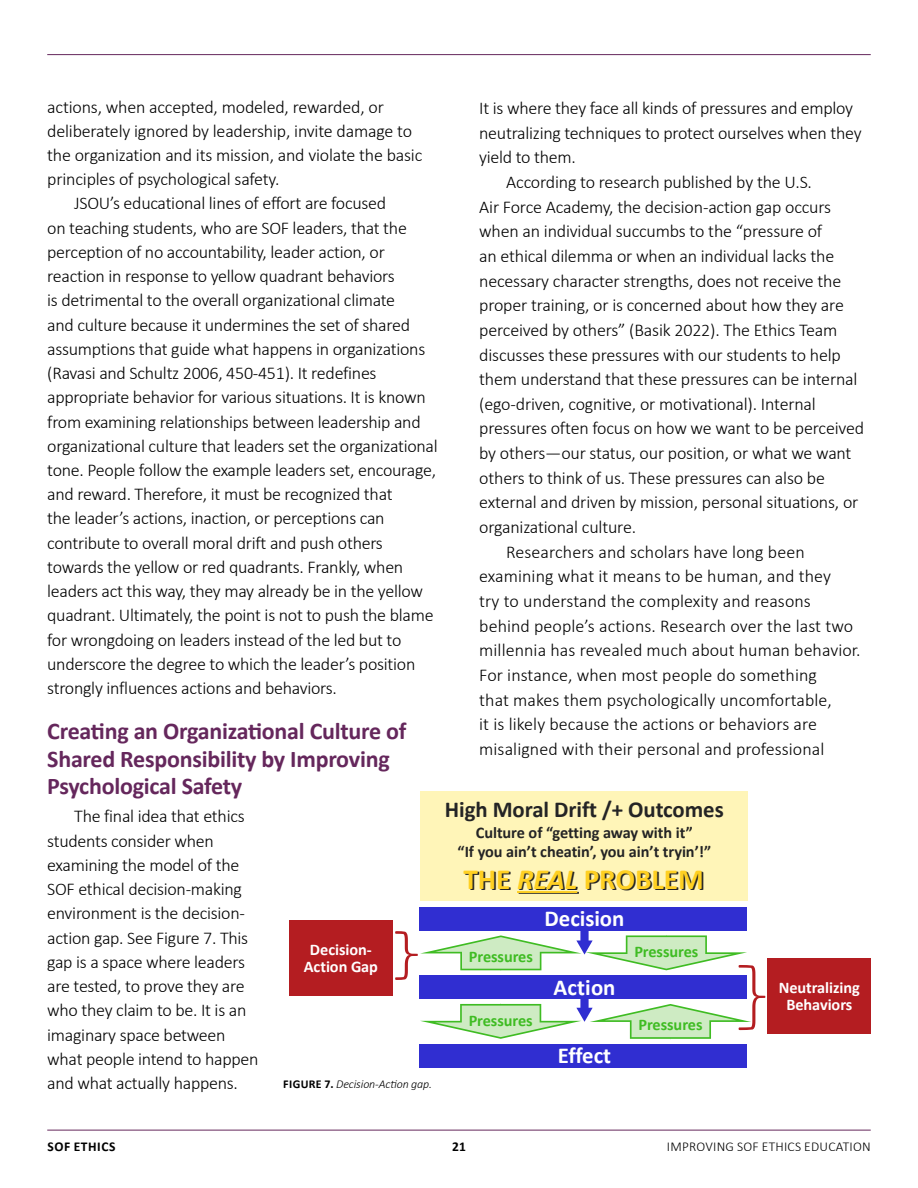
<style>
.page{position:relative;width:918px;height:1188px;background:#fff}
.page>*{position:absolute;margin:0;border:0;box-sizing:border-box;transform-origin:0 0}
.t1{font:700 29.25px "Calibri";letter-spacing:-.005em;color:#242425}
.H3_Caps_bold_paragraph{font:700 24px/27.3px "Calibri";letter-spacing:-.01em;color:#65275c}
.t2{font:700 22.8px "Calibri";letter-spacing:-.005em;color:#242425}
.t3{font:700 22.8px "Calibri";letter-spacing:-.005em;color:#fff}
.P__Body_copy{font:300 18px/24.3px "Calibri";letter-spacing:-.015em;color:#000}
.P__Body_copy-2{font:300 18px/24.6px "Calibri";letter-spacing:.005em;color:#000}
.t4{font:700 16.35px/19.5px "Calibri";letter-spacing:-.005em;color:#242425;text-align:center}
.t5{font:700 16.35px/16.4px "Calibri";letter-spacing:-.005em;color:#fff;text-align:center}
.t6{font:700 16.35px "Calibri";letter-spacing:-.005em;color:#3fbc23}
.t7{font:300 13.5px "Calibri";letter-spacing:.02em;color:#000}
.t8{font:700 13.5px "Calibri";letter-spacing:.04em;color:#000}
.t9{font:italic 300 12px "Calibri";letter-spacing:-.01em;color:#000}
.s1{font-weight:700;font-style:normal}
.s2{color:#ffd022}
.s3{font-style:italic;color:#ffd022}
</style>
<div class="page">
<hr style="left:47px;top:54px;width:824px;height:1px;background:#65275c">
<hr style="left:47px;top:1130px;width:824px;height:1px;background:#65275c">
<div style="left:421px;top:792px;width:327px;height:109px;background:#fff5b8"></div>
<div style="left:289px;top:920px;width:104px;height:76px;background:#b41d21"></div>
<div style="left:420px;top:907px;width:327px;height:24px;background:#302ed1"></div>
<div style="left:420px;top:1044px;width:327px;height:23px;background:#302ed1"></div>
<div style="left:767px;top:958px;width:104px;height:76px;background:#b41d21"></div>
<svg style="left:395px;top:931px;width:370px;height:108px"></svg>
<hr style="left:519px;top:892px;width:60px;height:2px;background:#242425">
<hr style="left:517px;top:891px;width:60px;height:2px;background:#ffd022">
<p class="P__Body_copy" style="left:47px;top:94px;width:377px">actions, when accepted, modeled, rewarded, or deliberately ignored by leadership, invite damage to the organization and its mission, and violate the basic principles of psychological safety.</p>
<p class="P__Body_copy" style="left:47px;top:191px;width:392px;text-indent:27px">JSOU’s educational lines of effort are focused<br>on teaching students, who are SOF leaders, that the perception of no accountability, leader action, or reaction in response to yellow quadrant behaviors<br>is detrimental to the overall organizational climate<br>and culture because it undermines the set of shared assumptions that guide what happens in organizations (Ravasi and Schultz 2006, 450-451). It redefines appropriate behavior for various situations. It is known from examining relationships between leadership and organizational culture that leaders set the organizational tone. People follow the example leaders set, encourage, and reward. Therefore, it must be recognized that<br>the leader’s actions, inaction, or perceptions can contribute to overall moral drift and push others towards the yellow or red quadrants. Frankly, when leaders act this way, they may already be in the yellow quadrant. Ultimately, the point is not to push the blame for wrongdoing on leaders instead of the led but to underscore the degree to which the leader’s position strongly influences actions and behaviors.</p>
<p class="H3_Caps_bold_paragraph" style="left:47px;top:717px;width:361px">Creating an Organizational Culture of<br>Shared Responsibility by Improving<br>Psychological Safety</p>
<p class="P__Body_copy" style="left:47px;top:804px;width:213px;text-indent:27px">The final idea that ethics students consider when examining the model of the<br>SOF ethical decision-making environment is the decision&shy;action gap. See Figure 7. This gap is a space where leaders are tested, to prove they are who they claim to be. It is an imaginary space between what people intend to happen and what actually happens.</p>
<p class="t5" style="left:304px;top:941px;width:76px">Decision-<br>Action Gap</p>
<p class="t9" style="left:283px;top:1077px;width:150px"><span class="s1">FIGURE 7.</span> Decision-Action gap.</p>
<p class="P__Body_copy" style="left:479px;top:96px;width:384px">It is where they face all kinds of pressures and employ neutralizing techniques to protect ourselves when they yield to them.</p>
<p class="P__Body_copy" style="left:479px;top:170px;width:386px;text-indent:27px">According to research published by the U.S.<br>Air Force Academy, the decision-action gap occurs when an individual succumbs to the “pressure of<br>an ethical dilemma or when an individual lacks the necessary character strengths, does not receive the proper training, or is concerned about how they are perceived by others” (Basik 2022). The Ethics Team discusses these pressures with our students to help them understand that these pressures can be internal (ego-driven, cognitive, or motivational). Internal pressures often focus on how we want to be perceived by others—our status, our position, or what we want others to think of us. These pressures can also be external and driven by mission, personal situations, or organizational culture.</p>
<p class="P__Body_copy-2" style="left:479px;top:539px;width:383px;text-indent:27px">Researchers and scholars have long been examining what it means to be human, and they<br>try to understand the complexity and reasons behind people’s actions. Research over the last two millennia has revealed much about human behavior.<br>For instance, when most people do something<br>that makes them psychologically uncomfortable,<br>it is likely because the actions or behaviors are misaligned with their personal and professional</p>
<p class="t2" style="left:445px;top:793px;width:280px">High Moral Drift /+ Outcomes</p>
<p class="t4" style="left:458px;top:822px;width:255px">Culture of “getting away with it”<br>“If you ain’t cheatin’, you ain’t tryin’!”</p>
<p class="t1" style="left:463px;top:859px;width:243px"><span class="s2">THE</span> <span class="s3">REAL</span> PROBLEM</p>
<p class="t6" style="left:469px;top:945px;width:66px">Pressures</p>
<p class="t3" style="left:545px;top:903px;width:81px">Decision</p>
<p class="t3" style="left:554px;top:972px;width:63px">Action</p>
<p class="t6" style="left:634px;top:940px;width:66px">Pressures</p>
<p class="t6" style="left:469px;top:1009px;width:66px">Pressures</p>
<p class="t6" style="left:638px;top:1013px;width:66px">Pressures</p>
<p class="t3" style="left:558px;top:1040px;width:55px">Effect</p>
<p class="t5" style="left:779px;top:979px;width:83px">Neutralizing<br>Behaviors</p>
<p class="t8" style="left:48px;top:1137px;width:69px">SOF ETHICS</p>
<p class="t8" style="left:452px;top:1137px;width:15px">21</p>
<p class="t7" style="left:667px;top:1138px;width:205px">IMPROVING SOF ETHICS EDUCATION</p>
</div>
